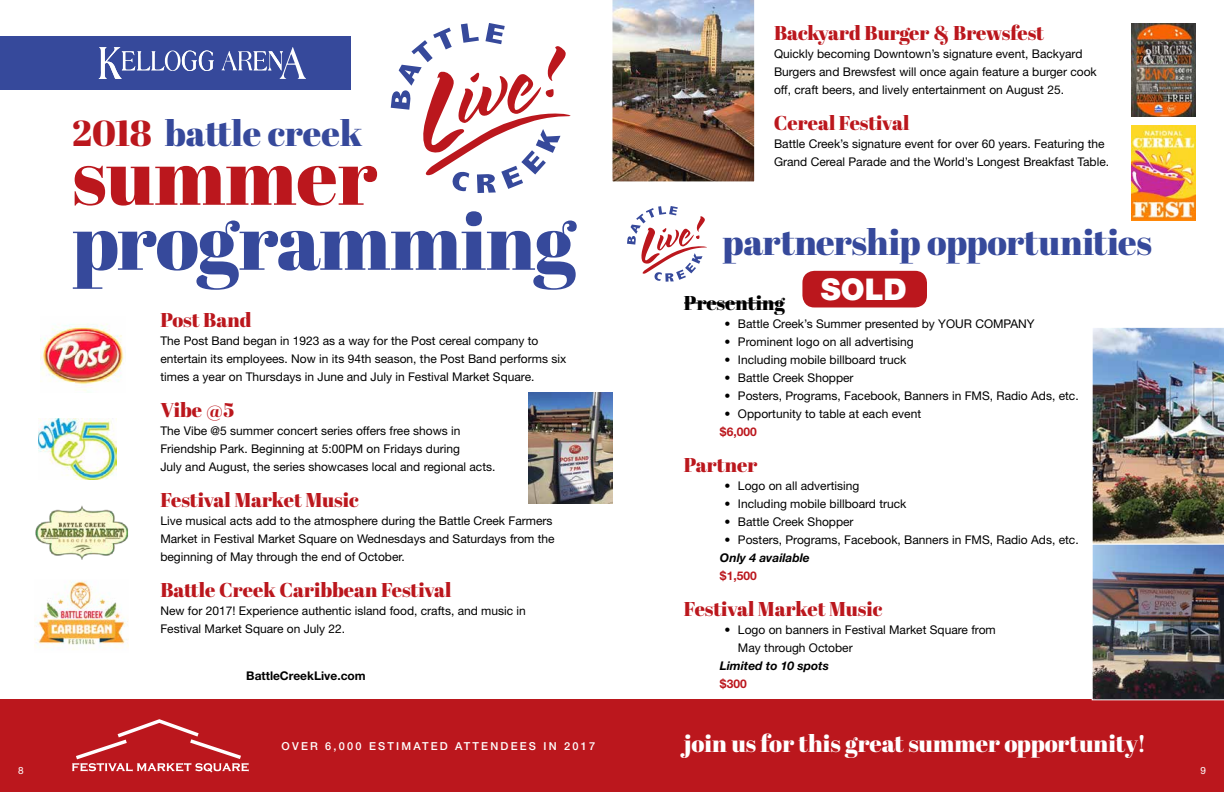
<style>
.page{position:relative;width:1224px;height:792px;background:#fff}
.page>*{position:absolute;margin:0;border:0;box-sizing:border-box;transform-origin:0 0}
.t1{font:80px "Abril Fatface";letter-spacing:-.015em;color:#36499b}
.t2{font:80px "Abril Fatface";color:#bb171d}
.t3{font:36px "Abril Fatface";letter-spacing:-.005em;color:#36499b}
.t4{font:900 30px "Helvetica Neue LT Std";color:#fff}
.t5{font:24px "Abril Fatface";color:#fff}
.t6{font:20px "Abril Fatface";color:#bb171d}
.t7{font:20px "Abril Fatface";color:#000}
.t8{font:12px/18px "Helvetica Neue LT Std";color:#000}
.t9{font:italic 700 12px "Helvetica Neue LT Std";color:#000}
.t10{font:700 12px "Helvetica Neue LT Std";color:#000}
.t11{font:700 12px "Helvetica Neue LT Std";color:#bb171d}
.t12{font:500 11px "Helvetica Neue LT Std";letter-spacing:.2em;color:#fff}
.t13{font:10px "Helvetica Neue LT Std";color:#fff}
.s1{color:#bb171d}
</style>
<div class="page">
<div style="left:0;top:700px;width:1224px;height:92px;background:#bb171d"></div>
<img style="left:1132px;top:24px;width:64px;height:92px">
<img style="left:41px;top:324px;width:83px;height:67px">
<img style="left:39px;top:418px;width:77px;height:62px">
<img style="left:35px;top:506px;width:93px;height:53px">
<img style="left:35px;top:581px;width:94px;height:69px">
<svg style="left:72px;top:719px;width:177px;height:54px"></svg>
<img style="left:1092px;top:327px;width:132px;height:373px">
<img style="left:529px;top:393px;width:83px;height:110px">
<img style="left:1131px;top:126px;width:65px;height:94px">
<img style="left:612px;top:0;width:143px;height:182px">
<svg style="left:391px;top:23px;width:180px;height:170px"></svg>
<div style="left:0;top:36px;width:351px;height:54px;background:#36499b"></div>
<svg style="left:99px;top:47px;width:115px;height:32px"></svg>
<svg style="left:221px;top:47px;width:85px;height:32px"></svg>
<hr style="left:684px;top:302px;width:101px;height:1px;background:#000">
<div style="left:802px;top:271px;width:125px;height:36px;background:#bb171d;border-radius:12px"></div>
<svg style="left:627px;top:206px;width:80px;height:76px"></svg>
<h2 class="t3" style="left:72px;top:108px;width:292px"><span class="s1">2018</span> battle creek</h2>
<h1 class="t2" style="left:72px;top:120px;width:307px">summer</h1>
<h1 class="t1" style="left:72px;top:185px;width:505px">programming</h1>
<h3 class="t6" style="left:160px;top:306px;width:93px">Post Band</h3>
<p class="t8" style="left:160px;top:332px;width:407px">The Post Band began in 1923 as a way for the Post cereal company to entertain its employees. Now in its 94th season, the Post Band performs six times a year on Thursdays in June and July in Festival Market Square.</p>
<h3 class="t6" style="left:160px;top:396px;width:75px">Vibe @5</h3>
<p class="t8" style="left:160px;top:422px;width:337px">The Vibe @5 summer concert series offers free shows in<br>Friendship Park. Beginning at 5:00PM on Fridays during<br>July and August, the series showcases local and regional acts.</p>
<h3 class="t6" style="left:160px;top:486px;width:200px">Festival Market Music</h3>
<p class="t8" style="left:160px;top:512px;width:396px">Live musical acts add to the atmosphere during the Battle Creek Farmers<br>Market in Festival Market Square on Wednesdays and Saturdays from the beginning of May through the end of October.</p>
<h3 class="t6" style="left:160px;top:576px;width:293px">Battle Creek Caribbean Festival</h3>
<p class="t8" style="left:160px;top:602px;width:367px">New for 2017! Experience authentic island food, crafts, and music in<br>Festival Market Square on July 22.</p>
<p class="t10" style="left:246px;top:669px;width:121px">BattleCreekLive.com</p>
<p class="t12" style="left:282px;top:739px;width:315px">OVER 6,000 ESTIMATED ATTENDEES IN 2017</p>
<h3 class="t6" style="left:774px;top:18px;width:272px">Backyard Burger &amp; Brewsfest</h3>
<p class="t8" style="left:774px;top:44px;width:324px">Quickly becoming Downtown’s signature event, Backyard<br>Burgers and Brewsfest will once again feature a burger cook off, craft beers, and lively entertainment on August 25.</p>
<h3 class="t6" style="left:774px;top:108px;width:137px">Cereal Festival</h3>
<p class="t8" style="left:774px;top:134px;width:337px">Battle Creek’s signature event for over 60 years. Featuring the<br>Grand Cereal Parade and the World’s Longest Breakfast Table.</p>
<h2 class="t3" style="left:723px;top:217px;width:431px">partnership opportunities</h2>
<h3 class="t4" style="left:821px;top:271px;width:88px">SOLD</h3>
<h3 class="t7" style="left:684px;top:288px;width:102px">Presenting</h3>
<p class="t8" style="left:724px;top:314px;width:312px">• Battle Creek’s Summer presented by YOUR COMPANY</p>
<p class="t8" style="left:724px;top:332px;width:191px">• Prominent logo on all advertising</p>
<p class="t8" style="left:724px;top:350px;width:183px">• Including mobile billboard truck</p>
<p class="t8" style="left:724px;top:368px;width:131px">• Battle Creek Shopper</p>
<p class="t8" style="left:724px;top:386px;width:356px">• Posters, Programs, Facebook, Banners in FMS, Radio Ads, etc.</p>
<p class="t8" style="left:724px;top:404px;width:198px">• Opportunity to table at each event</p>
<p class="t11" style="left:720px;top:424px;width:38px">$6,000</p>
<h3 class="t6" style="left:684px;top:450px;width:75px">Partner</h3>
<p class="t8" style="left:724px;top:476px;width:136px">• Logo on all advertising</p>
<p class="t8" style="left:724px;top:494px;width:183px">• Including mobile billboard truck</p>
<p class="t8" style="left:724px;top:512px;width:131px">• Battle Creek Shopper</p>
<p class="t8" style="left:724px;top:530px;width:356px">• Posters, Programs, Facebook, Banners in FMS, Radio Ads, etc.</p>
<p class="t9" style="left:720px;top:550px;width:91px">Only 4 available</p>
<p class="t11" style="left:720px;top:568px;width:38px">$1,500</p>
<h3 class="t6" style="left:684px;top:594px;width:200px">Festival Market Music</h3>
<p class="t8" style="left:738px;top:620px;width:259px;text-indent:-14px">• Logo on banners in Festival Market Square from<br>May through October</p>
<p class="t9" style="left:720px;top:658px;width:110px">Limited to 10 spots</p>
<p class="t11" style="left:720px;top:676px;width:28px">$300</p>
<h3 class="t5" style="left:684px;top:727px;width:463px">join us for this great summer opportunity!</h3>
<p class="t13" style="left:18px;top:764px;width:7px">8</p>
<p class="t13" style="left:1200px;top:764px;width:7px">9</p>
</div>
